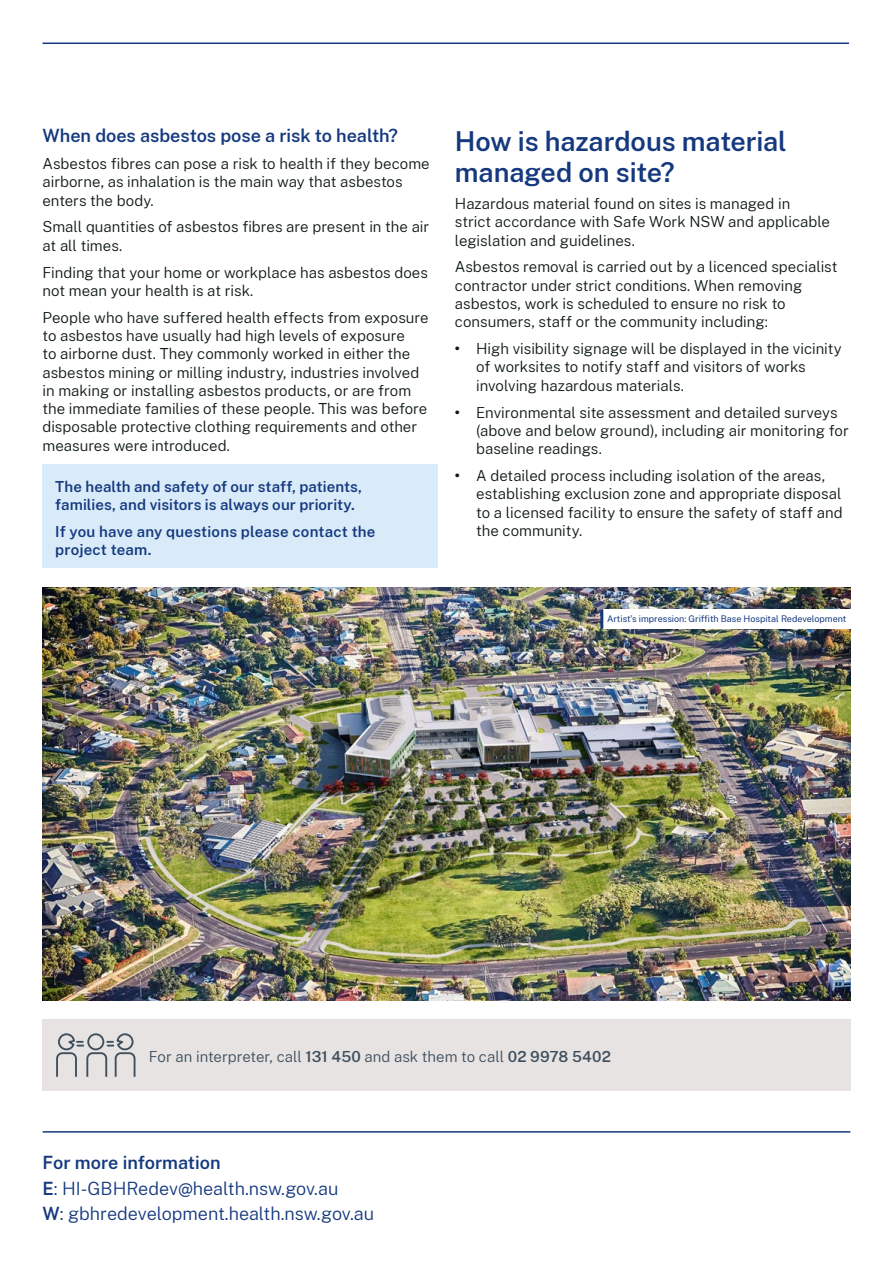
<style>
.page{position:relative;width:893px;height:1263px;background:#fff}
.page>*{position:absolute;margin:0;border:0;box-sizing:border-box;transform-origin:0 0}
.t1{font:600 27px/31.5px "Public Sans";letter-spacing:-.005em;color:#15397f}
.t2{font:300 18px "Public Sans";color:#15397f}
.Question{font:600 18px "Public Sans";color:#15397f}
.Body{font:300 15px/18.3px "Public Sans";color:#0f1a18}
.Body-2{font:600 15px/18.3px "Public Sans";letter-spacing:.005em;color:#15397f}
.Body-3{font:300 15px "Public Sans";color:#3f4f5e}
.Image_caption_-_white__preference{font:9px "Public Sans";color:#15397f}
.s1{font-weight:700}
.s2{font-weight:600}
</style>
<div class="page">
<hr style="left:43px;top:43px;width:806px;height:1px;background:#15397f">
<div style="left:43px;top:465px;width:395px;height:103px;background:#d9ebf9"></div>
<img style="left:43px;top:587px;width:807px;height:414px">
<div style="left:603px;top:609px;width:248px;height:20px;background:#fff"></div>
<hr style="left:600px;top:609px;width:3px;height:20px;background:#15397f">
<div style="left:43px;top:1019px;width:807px;height:72px;background:#e7e3e2"></div>
<svg style="left:56px;top:1033px;width:80px;height:44px"></svg>
<hr style="left:43px;top:1131px;width:807px;height:1px;background:#15397f">
<p class="Question" style="left:43px;top:123px;width:357px">When does asbestos pose a risk to health?</p>
<p class="Body" style="left:43px;top:154px;width:389px">Asbestos fibres can pose a risk to health if they become airborne, as inhalation is the main way that asbestos enters the body.</p>
<p class="Body" style="left:43px;top:217px;width:388px">Small quantities of asbestos fibres are present in the air at all times.</p>
<p class="Body" style="left:43px;top:262px;width:387px">Finding that your home or workplace has asbestos does not mean your health is at risk.</p>
<p class="Body" style="left:43px;top:307px;width:388px">People who have suffered health effects from exposure to asbestos have usually had high levels of exposure<br>to airborne dust. They commonly worked in either the asbestos mining or milling industry, industries involved in making or installing asbestos products, or are from the immediate families of these people. This was before disposable protective clothing requirements and other measures were introduced.</p>
<p class="Body-2" style="left:55px;top:476px;width:308px">The health and safety of our staff, patients, families, and visitors is always our priority.</p>
<p class="Body-2" style="left:55px;top:521px;width:322px">If you have any questions please contact the project team.</p>
<h2 class="t1" style="left:455px;top:124px;width:333px">How is hazardous material managed on site?</h2>
<p class="Body" style="left:455px;top:194px;width:377px">Hazardous material found on sites is managed in strict accordance with Safe Work NSW and applicable legislation and guidelines.</p>
<p class="Body" style="left:455px;top:257px;width:384px">Asbestos removal is carried out by a licenced specialist contractor under strict conditions. When removing asbestos, work is scheduled to ensure no risk to consumers, staff or the community including:</p>
<p class="Body" style="left:476px;top:339px;width:367px;text-indent:-21px"><span class="s1">•</span> High visibility signage will be displayed in the vicinity of worksites to notify staff and visitors of works involving hazardous materials.</p>
<p class="Body" style="left:476px;top:402px;width:374px;text-indent:-21px"><span class="s1">•</span> Environmental site assessment and detailed surveys (above and below ground), including air monitoring for baseline readings.</p>
<p class="Body" style="left:476px;top:466px;width:368px;text-indent:-21px"><span class="s1">•</span> A detailed process including isolation of the areas, establishing exclusion zone and appropriate disposal to a licensed facility to ensure the safety of staff and the community.</p>
<p class="Image_caption_-_white__preference" style="left:607px;top:613px;width:241px">Artist’s impression: Griffith Base Hospital Redevelopment</p>
<p class="Body-3" style="left:149px;top:1046px;width:464px">For an interpreter, call <span class="s2">131 450</span> and ask them to call <span class="s2">02 9978 5402</span></p>
<p class="Question" style="left:43px;top:1149px;width:179px">For more information</p>
<p class="t2" style="left:43px;top:1176px;width:297px"><span class="s2">E</span>: HI-GBHRedev@health.nsw.gov.au</p>
<p class="t2" style="left:43px;top:1201px;width:333px"><span class="s2">W</span>: gbhredevelopment.health.nsw.gov.au</p>
</div>
